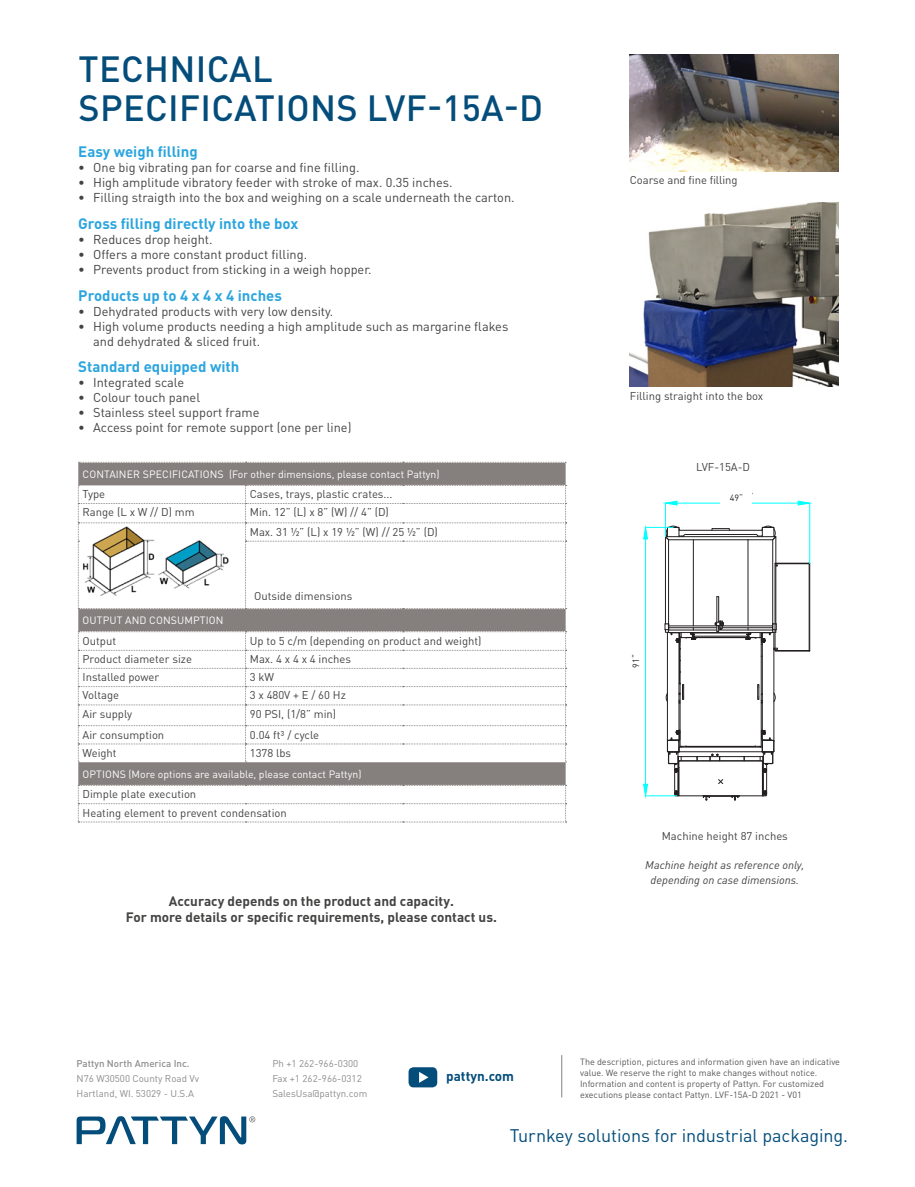
<style>
.page{position:relative;width:915px;height:1187px;background:#fff}
.page>*{position:absolute;margin:0;border:0;box-sizing:border-box;transform-origin:0 0}
.t1{font:500 36px "DIN Pro";letter-spacing:.01em;color:#044d7a}
.t2{font:18px "DIN Pro";letter-spacing:-.005em;color:#044d7a}
.Technical_specificat{font:700 15px "DIN Pro";color:#2ba5de}
.table_text{font:700 13.5px/16.2px "DIN Pro";color:#434342;text-align:center}
.t3{font:700 13.5px "DIN Pro";color:#044d7a}
.t4{font:12.75px/15px "DIN Pro";color:#434342}
.table_text-2{font:11.25px "DIN Pro";color:#434342}
.Fotobeschrijving{font:11.25px "DIN Pro";color:#434342}
.Fotobeschrijving-2{font:italic 11.25px/14.7px "DIN Pro";color:#434342;text-align:center}
.t5{font:10.5px "DIN Pro";color:#fff}
.t6{font:9.75px/15px "DIN Pro";color:#8e8b8b}
.t7{font:500 9.75px "DIN Pro";color:#8e8b8b}
.t8{font:9px/10.8px "DIN Pro";color:#575554}
.Fotobeschrijving-3{font:9px "DIN Pro";color:#231f20}
</style>
<div class="page">
<svg style="left:77px;top:1116px;width:178px;height:28px"></svg>
<hr style="left:561px;top:1054px;width:1px;height:43px;background:#857f7d">
<svg style="left:408px;top:1067px;width:29px;height:20px"></svg>
<img style="left:629px;top:54px;width:209px;height:117px">
<img style="left:629px;top:202px;width:209px;height:184px">
<div style="left:78px;top:462px;width:487px;height:323px;background:#857f7d"></div>
<svg style="left:78px;top:631px;width:488px;height:131px"></svg>
<svg style="left:79px;top:462px;width:487px;height:1px"></svg>
<svg style="left:78px;top:785px;width:488px;height:37px"></svg>
<svg style="left:78px;top:485px;width:488px;height:124px"></svg>
<img style="left:82px;top:526px;width:76px;height:70px">
<img style="left:158px;top:537px;width:73px;height:57px">
<hr style="left:678px;top:530px;width:84px;height:1px;background:#231f20">
<hr style="left:773px;top:632px;width:1px;height:109px;background:#231f20">
<hr style="left:761px;top:641px;width:1px;height:90px;background:#231f20">
<hr style="left:678px;top:641px;width:1px;height:90px;background:#231f20">
<hr style="left:667px;top:632px;width:1px;height:119px;background:#231f20">
<hr style="left:685px;top:534px;width:70px;height:1px;background:#231f20">
<svg style="left:711px;top:528px;width:18px;height:2px"></svg>
<hr style="left:775px;top:537px;width:1px;height:87px;background:#231f20">
<hr style="left:772px;top:539px;width:1px;height:85px;background:#231f20">
<hr style="left:747px;top:540px;width:1px;height:86px;background:#231f20">
<hr style="left:665px;top:537px;width:1px;height:87px;background:#231f20">
<hr style="left:668px;top:539px;width:1px;height:85px;background:#231f20">
<hr style="left:692px;top:539px;width:1px;height:87px;background:#231f20">
<div style="left:665px;top:536px;width:110px;height:1px;border:1px solid #231f20"></div>
<svg style="left:755px;top:525px;width:21px;height:15px"></svg>
<div style="left:668px;top:539px;width:104px;height:1px;border:1px solid #231f20"></div>
<hr style="left:760px;top:637px;width:1px;height:109px;background:#231f20">
<hr style="left:679px;top:637px;width:1px;height:109px;background:#231f20">
<svg style="left:666px;top:729px;width:108px;height:71px"></svg>
<hr style="left:809px;top:563px;width:1px;height:87px;background:#231f20">
<svg style="left:664px;top:562px;width:145px;height:141px"></svg>
<hr style="left:809px;top:503px;width:1px;height:60px;background:#0ff">
<hr style="left:665px;top:503px;width:1px;height:34px;background:#0ff">
<hr style="left:676px;top:503px;width:121px;height:1px;background:#0ff">
<svg style="left:797px;top:500px;width:13px;height:5px"></svg>
<svg style="left:664px;top:500px;width:13px;height:5px"></svg>
<hr style="left:645px;top:795px;width:31px;height:1px;background:#0ff">
<hr style="left:645px;top:539px;width:1px;height:245px;background:#0ff">
<svg style="left:643px;top:525px;width:42px;height:15px"></svg>
<svg style="left:643px;top:783px;width:5px;height:13px"></svg>
<div style="left:720px;top:489px;width:32px;height:17px;background:#fff"></div>
<p class="t1" style="left:78px;top:44px;width:196px">TECHNICAL</p>
<p class="t1" style="left:78px;top:83px;width:466px">SPECIFICATIONS LVF-15A-D</p>
<p class="Technical_specificat" style="left:78px;top:141px;width:121px">Easy weigh filling</p>
<p class="t4" style="left:78px;top:159px;width:282px">• One big vibrating pan for coarse and fine filling.</p>
<p class="t4" style="left:78px;top:174px;width:376px">• High amplitude vibratory feeder with stroke of max. 0.35 inches.</p>
<p class="t4" style="left:78px;top:189px;width:438px">• Filling straigth into the box and weighing on a scale underneath the carton.</p>
<p class="Technical_specificat" style="left:78px;top:213px;width:221px">Gross filling directly into the box</p>
<p class="t4" style="left:78px;top:231px;width:136px">• Reduces drop height.</p>
<p class="t4" style="left:78px;top:246px;width:230px">• Offers a more constant product filling.</p>
<p class="t4" style="left:78px;top:261px;width:295px">• Prevents product from sticking in a weigh hopper.</p>
<p class="Technical_specificat" style="left:78px;top:285px;width:205px">Products up to 4 x 4 x 4 inches</p>
<p class="t4" style="left:78px;top:303px;width:256px">• Dehydrated products with very low density.</p>
<p class="t4" style="left:93px;top:318px;width:416px;text-indent:-15px">• High volume products needing a high amplitude such as margarine flakes and dehydrated &amp; sliced fruit.</p>
<p class="Technical_specificat" style="left:78px;top:357px;width:162px">Standard equipped with</p>
<p class="t4" style="left:78px;top:375px;width:107px">• Integrated scale</p>
<p class="t4" style="left:78px;top:390px;width:123px">• Colour touch panel</p>
<p class="t4" style="left:78px;top:405px;width:183px">• Stainless steel support frame</p>
<p class="t4" style="left:78px;top:420px;width:275px">• Access point for remote support (one per line)</p>
<p class="t5" style="left:83px;top:467px;width:358px">CONTAINER SPECIFICATIONS (For other dimensions, please contact Pattyn)</p>
<p class="table_text-2" style="left:82px;top:486px;width:24px">Type</p>
<p class="table_text-2" style="left:250px;top:486px;width:144px">Cases, trays, plastic crates...</p>
<p class="table_text-2" style="left:82px;top:504px;width:113px">Range (L x W // D) mm</p>
<p class="table_text-2" style="left:250px;top:504px;width:141px">Min. 12” (L) x 8” (W) // 4” (D)</p>
<p class="table_text-2" style="left:250px;top:524px;width:189px">Max. 31 ½” (L) x 19 ½” (W) // 25 ½” (D)</p>
<p class="table_text-2" style="left:254px;top:588px;width:100px">Outside dimensions</p>
<p class="t5" style="left:83px;top:613px;width:142px">OUTPUT AND CONSUMPTION</p>
<p class="table_text-2" style="left:82px;top:633px;width:35px">Output</p>
<p class="table_text-2" style="left:250px;top:633px;width:233px">Up to 5 c/m (depending on product and weight)</p>
<p class="table_text-2" style="left:82px;top:651px;width:111px">Product diameter size</p>
<p class="table_text-2" style="left:250px;top:651px;width:103px">Max. 4 x 4 x 4 inches</p>
<p class="table_text-2" style="left:82px;top:669px;width:78px">Installed power</p>
<p class="table_text-2" style="left:250px;top:669px;width:26px">3 kW</p>
<p class="table_text-2" style="left:82px;top:687px;width:38px">Voltage</p>
<p class="table_text-2" style="left:250px;top:687px;width:97px">3 x 480V + E / 60 Hz</p>
<p class="table_text-2" style="left:82px;top:706px;width:51px">Air supply</p>
<p class="table_text-2" style="left:250px;top:706px;width:88px">90 PSI, (1/8” min)</p>
<p class="table_text-2" style="left:82px;top:726px;width:83px">Air consumption</p>
<p class="table_text-2" style="left:250px;top:726px;width:71px">0.04 ft³ / cycle</p>
<p class="table_text-2" style="left:82px;top:745px;width:36px">Weight</p>
<p class="table_text-2" style="left:250px;top:745px;width:43px">1378 lbs</p>
<p class="t5" style="left:83px;top:766px;width:280px">OPTIONS (More options are available, please contact Pattyn)</p>
<p class="table_text-2" style="left:82px;top:786px;width:115px">Dimple plate execution</p>
<p class="table_text-2" style="left:82px;top:804px;width:206px">Heating element to prevent condensation</p>
<p class="table_text" style="left:126px;top:892px;width:372px">Accuracy depends on the product and capacity.<br>For more details or specific requirements, please contact us.</p>
<p class="Fotobeschrijving" style="left:629px;top:172px;width:109px">Coarse and fine filling</p>
<p class="Fotobeschrijving" style="left:629px;top:388px;width:135px">Filling straight into the box</p>
<p class="Fotobeschrijving" style="left:695px;top:459px;width:56px">LVF-15A-D</p>
<p class="Fotobeschrijving-3" style="left:629px;top:667px;width:15px;rotate:-90deg">91“</p>
<p class="Fotobeschrijving-3" style="left:729px;top:492px;width:15px">49“</p>
<p class="Fotobeschrijving" style="left:661px;top:827px;width:128px">Machine height 87 inches</p>
<p class="Fotobeschrijving-2" style="left:645px;top:857px;width:160px">Machine height as reference only, depending on case dimensions.</p>
<p class="t7" style="left:77px;top:1056px;width:114px">Pattyn North America Inc.</p>
<p class="t6" style="left:77px;top:1070px;width:124px">N76 W30500 County Road Vv<br>Hartland, WI. 53029 - U.S.A</p>
<p class="t6" style="left:272px;top:1055px;width:96px">Ph +1 262-966-0300<br>Fax +1 262-966-0312<br>SalesUsa@pattyn.com</p>
<p class="t3" style="left:446px;top:1067px;width:69px">pattyn.com</p>
<p class="t8" style="left:580px;top:1056px;width:261px">The description, pictures and information given have an indicative value. We reserve the right to make changes without notice.<br>Information and content is property of Pattyn. For customized executions please contact Pattyn. LVF-15A-D 2021 - V01</p>
<h2 class="t2" style="left:509px;top:1123px;width:340px">Turnkey solutions for industrial packaging.</h2>
</div>
